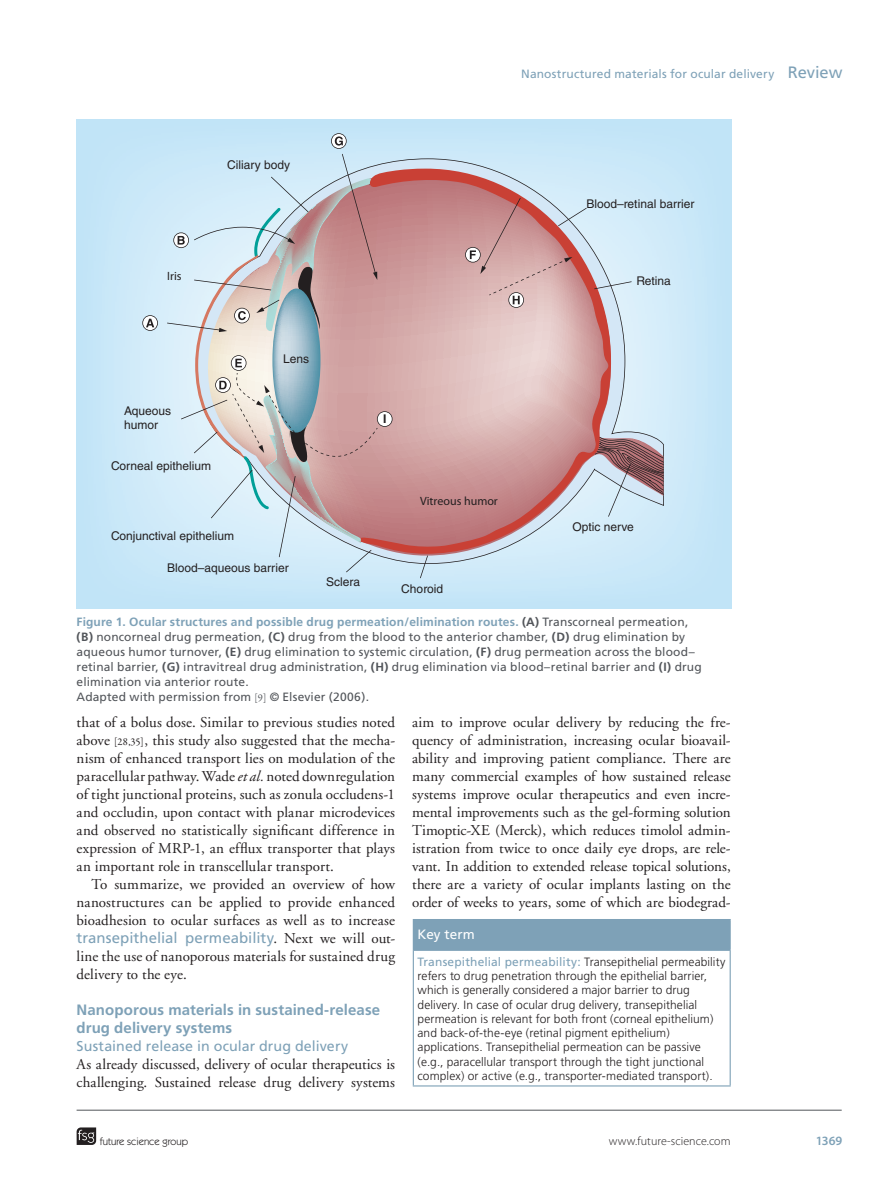
<style>
.page{position:relative;width:885px;height:1191px;background:#fff}
.page>*{position:absolute;margin:0;border:0;box-sizing:border-box;transform-origin:0 0}
.t1{font:15px/18px "Adobe Garamond";letter-spacing:.005em;color:#231f20;text-align:justify}
.t2{font:700 15px/18px "Frutiger";letter-spacing:.005em;color:#7ea1b7}
.t3{font:15px "Frutiger";color:#7ea1b7}
.t4{font:14.25px "Frutiger";letter-spacing:.005em;color:#7ea1b7}
.t5{font:13.5px "Frutiger";letter-spacing:.005em;color:#fff}
.t6{font:600 12.75px "Myriad Pro";color:#7ea1b7}
.t7{font:300 12px/14.2px "Frutiger";letter-spacing:.005em;color:#231f20}
.t8{font:12px/15px "Frutiger";letter-spacing:.01em;color:#52555a}
.t9{font:12px/14.4px "Helvetica LT Std";color:#231f20}
.t10{font:12px "Frutiger";letter-spacing:.01em;color:#7ea1b7}
.t11{font:300 12px "Myriad Pro";letter-spacing:.01em;color:#231f20}
.t12{font:12px "Helvetica";color:#231f20}
.t13{font:700 12px "Helvetica LT Std";color:#231f20}
.t14{font:10.5px "Itc Kabel";color:#231f20}
.s1{font-size:16.5px}
.s2{font-weight:700;color:#7ea1b7}
.s3{font-weight:700}
.s4{font-family:"Garamond Premr Pro";font-size:10.5px}
.s5{font-style:italic}
.s6{font-family:"Adobe Garamond";color:#231f20}
.s7{font-weight:400;color:#7ea1b7}
</style>
<div class="page">
<div style="left:392px;top:158px;width:271px;height:406px;background:#cfe9f9"></div>
<svg style="left:392px;top:170px;width:271px;height:385px;background:#d3eaf6"></svg>
<svg style="left:392px;top:169px;width:219px;height:385px;background:#d1a9aa"></svg>
<svg style="left:142px;top:315px;width:16px;height:16px"></svg>
<svg style="left:594px;top:437px;width:70px;height:80px;background:#b2a9b2"></svg>
<svg style="left:420px;top:555px;width:8px;height:23px"></svg>
<svg style="left:465px;top:198px;width:121px;height:110px;background:#cda2a3"></svg>
<svg style="left:594px;top:281px;width:37px;height:8px"></svg>
<svg style="left:167px;top:133px;width:225px;height:439px;background:#cbc8ce"></svg>
<svg style="left:77px;top:1127px;width:19px;height:18px"></svg>
<hr style="left:77px;top:1109px;width:764px;height:1px;background:#52555a">
<div style="left:413px;top:919px;width:317px;height:31px;background:#7ea1b7"></div>
<hr style="left:412px;top:919px;width:318px;height:1px;background:#7ea1b7">
<hr style="left:412px;top:920px;width:2px;height:29px;background:#7ea1b7">
<hr style="left:412px;top:949px;width:318px;height:2px;background:#7ea1b7">
<hr style="left:412px;top:1085px;width:318px;height:1px;background:#7ea1b7">
<hr style="left:412px;top:951px;width:2px;height:134px;background:#7ea1b7">
<hr style="left:729px;top:951px;width:1px;height:134px;background:#7ea1b7">
<p class="t10" style="left:521px;top:67px;width:323px">Nanostructured materials for ocular delivery <span class="s1">Review</span></p>
<p class="t9" style="left:227px;top:157px;width:65px">Ciliary body</p>
<p class="t12" style="left:167px;top:268px;width:16px">Iris</p>
<p class="t9" style="left:124px;top:403px;width:49px">Aqueous humor</p>
<p class="t9" style="left:111px;top:458px;width:102px">Corneal epithelium</p>
<p class="t9" style="left:283px;top:352px;width:28px">Lens</p>
<p class="t9" style="left:111px;top:528px;width:124px">Conjunctival epithelium</p>
<p class="t9" style="left:167px;top:560px;width:123px">Blood–aqueous barrier</p>
<p class="t9" style="left:326px;top:574px;width:35px">Sclera</p>
<p class="t13" style="left:383px;top:411px;width:5px">I</p>
<p class="t12" style="left:420px;top:493px;width:79px">Vitreous humor</p>
<p class="t9" style="left:401px;top:581px;width:43px">Choroid</p>
<p class="t9" style="left:586px;top:197px;width:109px">Blood–retinal barrier</p>
<p class="t9" style="left:636px;top:273px;width:36px">Retina</p>
<p class="t9" style="left:572px;top:519px;width:63px">Optic nerve</p>
<p class="t8" style="left:77px;top:614px;width:626px"><span class="s2">Figure 1. Ocular structures and possible drug permeation/elimination routes.</span> <span class="s3">(A)</span> Transcorneal permeation, <span class="s3">(B)</span> noncorneal drug permeation, <span class="s3">(C)</span> drug from the blood to the anterior chamber, <span class="s3">(D)</span> drug elimination by aqueous humor turnover, <span class="s3">(E)</span> drug elimination to systemic circulation, <span class="s3">(F)</span> drug permeation across the blood– retinal barrier, <span class="s3">(G)</span> intravitreal drug administration, <span class="s3">(H)</span> drug elimination via blood–retinal barrier and <span class="s3">(I)</span> drug elimination via anterior route.<br>Adapted with permission from <span class="s4">[9]</span> © Elsevier (2006).</p>
<p class="t1" style="left:77px;top:713px;width:320px">that of a bolus dose. Similar to previous studies noted above <span class="s4">[28,35]</span>, this study also suggested that the mecha&shy;nism of enhanced transport lies on modulation of the paracellular pathway. Wade<span class="s5">et al.</span> noted downregulation of tight junctional proteins, such as zonula occludens-1 and occludin, upon contact with planar microdevices and observed no statistically significant difference in expression of MRP-1, an efflux transporter that plays an important role in transcellular transport.</p>
<p class="t1" style="left:77px;top:875px;width:320px;text-indent:15px">To summarize, we provided an overview of how nanostructures can be applied to provide enhanced bioadhesion to ocular surfaces as well as to increase</p>
<p class="t3" style="left:77px;top:928px;width:320px">transepithelial permeability<span class="s6">. Next we will out-</span></p>
<p class="t1" style="left:77px;top:947px;width:320px">line the use of nanoporous materials for sustained drug delivery to the eye.</p>
<p class="t2" style="left:77px;top:1000px;width:305px">Nanoporous materials in sustained-release drug delivery systems</p>
<p class="t4" style="left:77px;top:1037px;width:273px">Sustained release in ocular drug delivery</p>
<p class="t1" style="left:77px;top:1055px;width:320px">As already discussed, delivery of ocular therapeutics is challenging. Sustained release drug delivery systems</p>
<p class="t1" style="left:412px;top:713px;width:320px">aim to improve ocular delivery by reducing the fre&shy;quency of administration, increasing ocular bioavail&shy;ability and improving patient compliance. There are many commercial examples of how sustained release systems improve ocular therapeutics and even incre&shy;mental improvements such as the gel-forming solution Timoptic-XE (Merck), which reduces timolol admin&shy;istration from twice to once daily eye drops, are rele&shy;vant. In addition to extended release topical solutions, there are a variety of ocular implants lasting on the order of weeks to years, some of which are biodegrad-</p>
<p class="t5" style="left:417px;top:926px;width:59px">Key term</p>
<p class="t7" style="left:417px;top:954px;width:309px"><span class="s7">Transepithelial permeability:</span> Transepithelial permeability refers to drug penetration through the epithelial barrier, which is generally considered a major barrier to drug delivery. In case of ocular drug delivery, transepithelial permeation is relevant for both front (corneal epithelium) and back-of-the-eye (retinal pigment epithelium) applications. Transepithelial permeation can be passive (e.g., paracellular transport through the tight junctional complex) or active (e.g., transporter-mediated transport).</p>
<p class="t14" style="left:100px;top:1135px;width:90px">future science group</p>
<p class="t11" style="left:608px;top:1134px;width:123px">www.future-science.com</p>
<p class="t6" style="left:815px;top:1132px;width:28px">1369</p>
</div>
